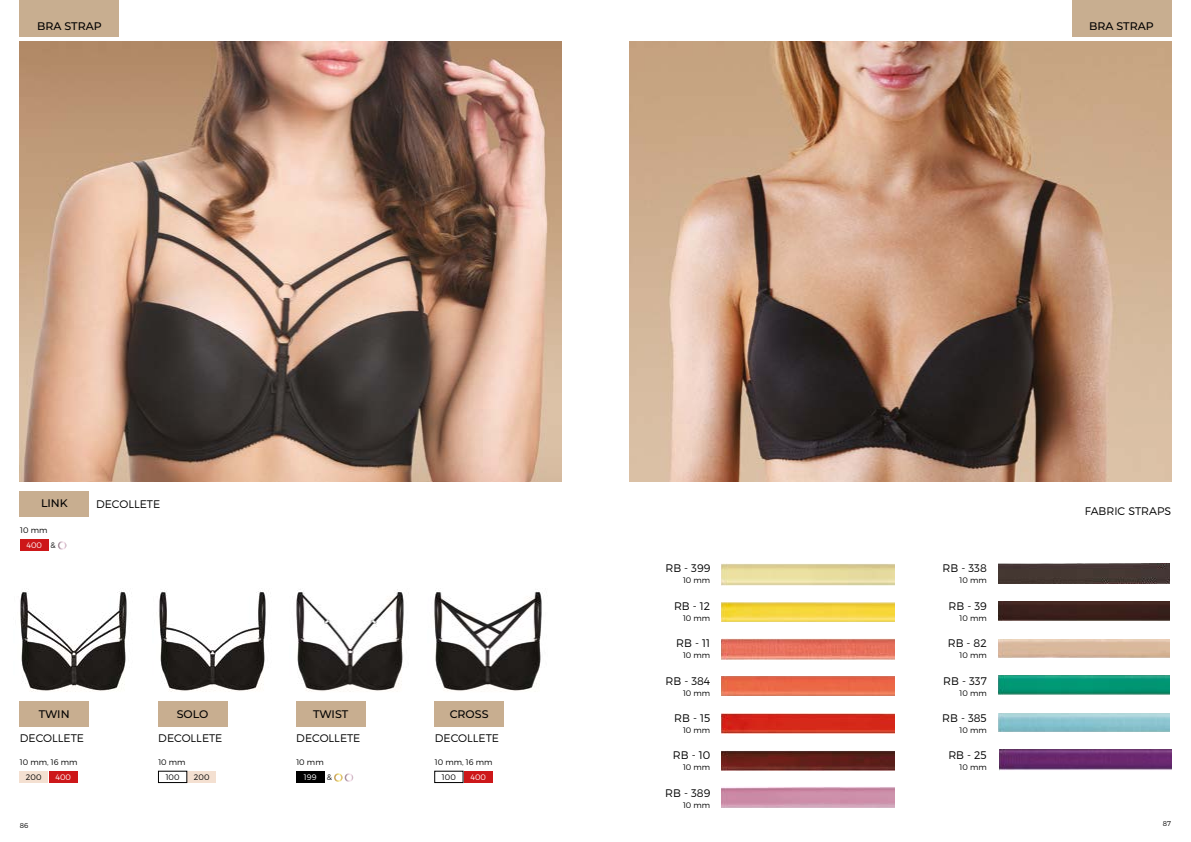
<style>
.page{position:relative;width:1191px;height:842px;background:#fff}
.page>*{position:absolute;margin:0;border:0;box-sizing:border-box;transform-origin:0 0}
.t1{font:300 11px "Montserrat";color:#000}
.t2{font:500 11px "Montserrat";color:#000}
.t3{font:300 8px/14.8px "Montserrat";color:#000}
.t4{font:300 8px "Montserrat";color:#fff}
.t5{font:300 7px "Montserrat";color:#000}
.s1{color:#fff}
</style>
<div class="page">
<img style="left:159px;top:590px;width:107px;height:102px">
<div style="left:187px;top:771px;width:29px;height:11px;background:#f4e0d1"></div>
<div style="left:20px;top:0;width:99px;height:37px;background:#c8ae90"></div>
<div style="left:1071px;top:0;width:100px;height:37px;background:#c8ae90"></div>
<img style="left:20px;top:41px;width:541px;height:441px">
<img style="left:629px;top:41px;width:542px;height:441px">
<div style="left:20px;top:701px;width:69px;height:26px;background:#c8ae90"></div>
<div style="left:158px;top:701px;width:69px;height:26px;background:#c8ae90"></div>
<div style="left:296px;top:701px;width:69px;height:26px;background:#c8ae90"></div>
<div style="left:49px;top:771px;width:28px;height:11px;background:#cd1719"></div>
<div style="left:296px;top:771px;width:28px;height:12px;background:#000"></div>
<div style="left:20px;top:771px;width:28px;height:11px;background:#f4e0d1"></div>
<div style="left:434px;top:701px;width:70px;height:26px;background:#c8ae90"></div>
<div style="left:464px;top:771px;width:28px;height:11px;background:#cd1719"></div>
<div style="left:434px;top:771px;width:29px;height:12px;border:1px solid #000"></div>
<div style="left:158px;top:771px;width:29px;height:12px;border:1px solid #000"></div>
<div style="left:334px;top:773px;width:8px;height:9px;border:2px solid #fff;border-radius:50%"></div>
<div style="left:345px;top:773px;width:8px;height:9px;border:2px solid #fff;border-radius:50%"></div>
<div style="left:20px;top:491px;width:69px;height:25px;background:#c8ae90"></div>
<div style="left:20px;top:539px;width:28px;height:11px;background:#cd1719"></div>
<div style="left:58px;top:541px;width:8px;height:9px;border:2px solid #fff;border-radius:50%"></div>
<img style="left:434px;top:590px;width:108px;height:102px">
<img style="left:20px;top:589px;width:107px;height:103px">
<img style="left:296px;top:589px;width:108px;height:103px">
<img style="left:721px;top:676px;width:173px;height:20px">
<img style="left:721px;top:602px;width:173px;height:19px">
<img style="left:721px;top:713px;width:173px;height:20px">
<img style="left:721px;top:564px;width:173px;height:21px">
<img style="left:721px;top:638px;width:173px;height:21px">
<img style="left:721px;top:750px;width:173px;height:20px">
<img style="left:998px;top:564px;width:171px;height:20px">
<img style="left:999px;top:749px;width:172px;height:21px">
<img style="left:998px;top:676px;width:171px;height:19px">
<img style="left:998px;top:713px;width:171px;height:19px">
<img style="left:998px;top:602px;width:171px;height:18px">
<p class="t2" style="left:37px;top:19px;width:66px">BRA STRAP</p>
<p class="t2" style="left:1089px;top:19px;width:66px">BRA STRAP</p>
<p class="t2" style="left:41px;top:496px;width:28px">LINK</p>
<p class="t1" style="left:96px;top:497px;width:66px">DECOLLETE</p>
<p class="t3" style="left:26px;top:523px;width:31px;text-indent:-6px">10 mm<br><span class="s1">400</span> &amp;</p>
<p class="t2" style="left:39px;top:706px;width:32px">TWIN</p>
<p class="t2" style="left:177px;top:706px;width:33px">SOLO</p>
<p class="t2" style="left:313px;top:706px;width:37px">TWIST</p>
<p class="t1" style="left:20px;top:732px;width:66px">DECOLLETE</p>
<p class="t1" style="left:158px;top:732px;width:66px">DECOLLETE</p>
<p class="t1" style="left:296px;top:732px;width:66px">DECOLLETE</p>
<p class="t2" style="left:450px;top:706px;width:40px">CROSS</p>
<p class="t1" style="left:435px;top:732px;width:66px">DECOLLETE</p>
<p class="t3" style="left:435px;top:754px;width:59px">10 mm, 16 mm</p>
<p class="t3" style="left:20px;top:754px;width:59px">10 mm, 16 mm</p>
<p class="t3" style="left:158px;top:754px;width:29px">10 mm</p>
<p class="t3" style="left:296px;top:754px;width:29px">10 mm</p>
<p class="t3" style="left:26px;top:769px;width:17px">200</p>
<p class="t4" style="left:55px;top:772px;width:17px">400</p>
<p class="t4" style="left:304px;top:772px;width:14px">199</p>
<p class="t3" style="left:194px;top:769px;width:17px">200</p>
<p class="t3" style="left:166px;top:769px;width:15px">100</p>
<p class="t3" style="left:327px;top:770px;width:7px">&amp;</p>
<p class="t3" style="left:442px;top:769px;width:15px">100</p>
<p class="t4" style="left:470px;top:772px;width:17px">400</p>
<p class="t1" style="left:665px;top:562px;width:46px">RB - 399</p>
<p class="t3" style="left:683px;top:573px;width:29px">10 mm</p>
<p class="t1" style="left:674px;top:599px;width:38px">RB - 12</p>
<p class="t3" style="left:683px;top:610px;width:29px">10 mm</p>
<p class="t1" style="left:676px;top:636px;width:36px">RB - 11</p>
<p class="t3" style="left:683px;top:648px;width:29px">10 mm</p>
<p class="t1" style="left:665px;top:674px;width:46px">RB - 384</p>
<p class="t3" style="left:683px;top:685px;width:29px">10 mm</p>
<p class="t1" style="left:674px;top:711px;width:38px">RB - 15</p>
<p class="t3" style="left:683px;top:722px;width:29px">10 mm</p>
<p class="t1" style="left:673px;top:749px;width:39px">RB - 10</p>
<p class="t3" style="left:683px;top:760px;width:29px">10 mm</p>
<p class="t1" style="left:665px;top:786px;width:47px">RB - 389</p>
<p class="t3" style="left:683px;top:797px;width:29px">10 mm</p>
<p class="t1" style="left:942px;top:562px;width:46px">RB - 338</p>
<p class="t3" style="left:959px;top:573px;width:29px">10 mm</p>
<p class="t1" style="left:948px;top:599px;width:40px">RB - 39</p>
<p class="t3" style="left:959px;top:610px;width:29px">10 mm</p>
<p class="t1" style="left:947px;top:636px;width:41px">RB - 82</p>
<p class="t3" style="left:959px;top:648px;width:29px">10 mm</p>
<p class="t1" style="left:943px;top:674px;width:45px">RB - 337</p>
<p class="t3" style="left:959px;top:685px;width:29px">10 mm</p>
<p class="t1" style="left:942px;top:711px;width:46px">RB - 385</p>
<p class="t3" style="left:959px;top:722px;width:29px">10 mm</p>
<p class="t1" style="left:948px;top:749px;width:40px">RB - 25</p>
<p class="t3" style="left:959px;top:760px;width:29px">10 mm</p>
<p class="t1" style="left:1084px;top:505px;width:88px">FABRIC STRAPS</p>
<p class="t5" style="left:20px;top:821px;width:10px">86</p>
<p class="t5" style="left:1163px;top:819px;width:10px">87</p>
</div>
